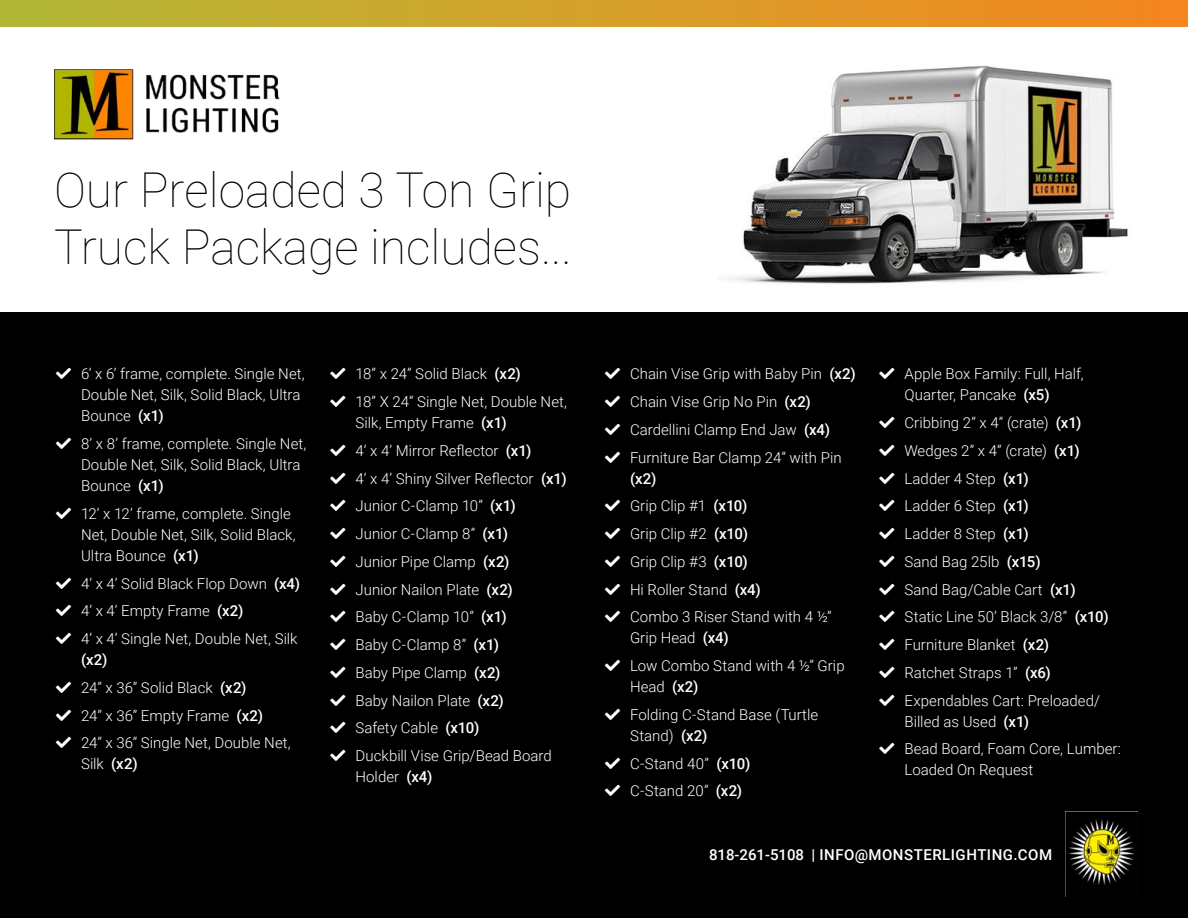
<style>
.page{position:relative;width:1188px;height:918px;background:#fff}
.page>*{position:absolute;margin:0;border:0;box-sizing:border-box;transform-origin:0 0}
.t1{font:100 48px/57.6px "Roboto";color:#000}
.t2{font:300 15px/27.8px "Roboto";color:#fff}
.t3{font:500 15px "Roboto";letter-spacing:.035em;color:#fff}
.s1{font-weight:500}
</style>
<div class="page">
<img style="left:729px;top:65px;width:399px;height:219px">
<div style="left:0;top:312px;width:1188px;height:606px;background:#000"></div>
<div style="left:0;top:0;width:1188px;height:27px;background:linear-gradient(to right,#b2b836,#f6871f)"></div>
<img style="left:1068px;top:819px;width:67px;height:66px">
<img style="left:54px;top:69px;width:226px;height:71px">
<h1 class="t1" style="left:54px;top:159px;width:519px">Our Preloaded 3 Ton Grip<br>Truck Package includes...</h1>
<p class="t2" style="left:81px;top:363px;width:225px;line-height:21px">6’ x 6’ frame, complete. Single Net,<br>Double Net, Silk, Solid Black, Ultra<br>Bounce <span class="s1">(x1)</span></p>
<p class="t2" style="left:81px;top:433px;width:227px;line-height:21px">8’ x 8’ frame, complete. Single Net,<br>Double Net, Silk, Solid Black, Ultra<br>Bounce <span class="s1">(x1)</span></p>
<p class="t2" style="left:81px;top:503px;width:216px;line-height:21px">12’ x 12’ frame, complete. Single<br>Net, Double Net, Silk, Solid Black,<br>Ultra Bounce <span class="s1">(x1)</span></p>
<p class="t2" style="left:81px;top:569px;width:221px">4’ x 4’ Solid Black Flop Down <span class="s1">(x4)<br></span>4’ x 4’ Empty Frame <span class="s1">(x2)<br></span>4’ x 4’ Single Net, Double Net, Silk</p>
<p class="t2" style="left:81px;top:645px;width:211px"><span class="s1">(x2)<br></span>24” x 36” Solid Black <span class="s1">(x2)<br></span>24” x 36” Empty Frame <span class="s1">(x2)<br></span>24” x 36” Single Net, Double Net,</p>
<p class="t2" style="left:81px;top:750px;width:58px">Silk <span class="s1">(x2)</span></p>
<p class="t2" style="left:356px;top:360px;width:213px">18” x 24” Solid Black <span class="s1">(x2)<br></span>18” X 24” Single Net, Double Net,</p>
<p class="t2" style="left:356px;top:408px;width:213px">Silk, Empty Frame <span class="s1">(x1)<br></span>4’ x 4’ Mirror Reflector <span class="s1">(x1)<br></span>4’ x 4’ Shiny Silver Reflector <span class="s1">(x1)<br></span>Junior C-Clamp 10” <span class="s1">(x1)<br></span>Junior C-Clamp 8” <span class="s1">(x1)<br></span>Junior Pipe Clamp <span class="s1">(x2)<br></span>Junior Nailon Plate <span class="s1">(x2)<br></span>Baby C-Clamp 10” <span class="s1">(x1)<br></span>Baby C-Clamp 8” <span class="s1">(x1)<br></span>Baby Pipe Clamp <span class="s1">(x2)<br></span>Baby Nailon Plate <span class="s1">(x2)<br></span>Safety Cable <span class="s1">(x10)<br></span>Duckbill Vise Grip/Bead Board</p>
<p class="t2" style="left:356px;top:762px;width:79px">Holder <span class="s1">(x4)</span></p>
<p class="t2" style="left:630px;top:360px;width:227px">Chain Vise Grip with Baby Pin <span class="s1">(x2)<br></span>Chain Vise Grip No Pin <span class="s1">(x2)<br></span>Cardellini Clamp End Jaw <span class="s1">(x4)<br></span>Furniture Bar Clamp 24” with Pin</p>
<p class="t2" style="left:630px;top:464px;width:203px"><span class="s1">(x2)<br></span>Grip Clip #1 <span class="s1">(x10)<br></span>Grip Clip #2 <span class="s1">(x10)<br></span>Grip Clip #3 <span class="s1">(x10)<br></span>Hi Roller Stand <span class="s1">(x4)<br></span>Combo 3 Riser Stand with 4 ½”</p>
<p class="t2" style="left:630px;top:624px;width:216px">Grip Head <span class="s1">(x4)<br></span>Low Combo Stand with 4 ½” Grip</p>
<p class="t2" style="left:630px;top:672px;width:190px">Head <span class="s1">(x2)<br></span>Folding C-Stand Base (Turtle</p>
<p class="t2" style="left:630px;top:721px;width:122px">Stand) <span class="s1">(x2)<br></span>C-Stand 40” <span class="s1">(x10)<br></span>C-Stand 20” <span class="s1">(x2)</span></p>
<p class="t2" style="left:904px;top:363px;width:181px;line-height:21px">Apple Box Family: Full, Half,<br>Quarter, Pancake <span class="s1">(x5)</span></p>
<p class="t2" style="left:904px;top:408px;width:206px">Cribbing 2” x 4” (crate) <span class="s1">(x1)<br></span>Wedges 2” x 4” (crate) <span class="s1">(x1)<br></span>Ladder 4 Step <span class="s1">(x1)<br></span>Ladder 6 Step <span class="s1">(x1)<br></span>Ladder 8 Step <span class="s1">(x1)<br></span>Sand Bag 25lb <span class="s1">(x15)<br></span>Sand Bag/Cable Cart <span class="s1">(x1)<br></span>Static Line 50’ Black 3/8” <span class="s1">(x10)<br></span>Furniture Blanket <span class="s1">(x2)<br></span>Ratchet Straps 1” <span class="s1">(x6)<br></span>Expendables Cart: Preloaded/</p>
<p class="t2" style="left:904px;top:707px;width:218px">Billed as Used <span class="s1">(x1)<br></span>Bead Board, Foam Core, Lumber:</p>
<p class="t2" style="left:904px;top:756px;width:130px">Loaded On Request</p>
<p class="t3" style="left:709px;top:844px;width:345px">818-261-5108 | INFO@MONSTERLIGHTING.COM</p>
</div>
